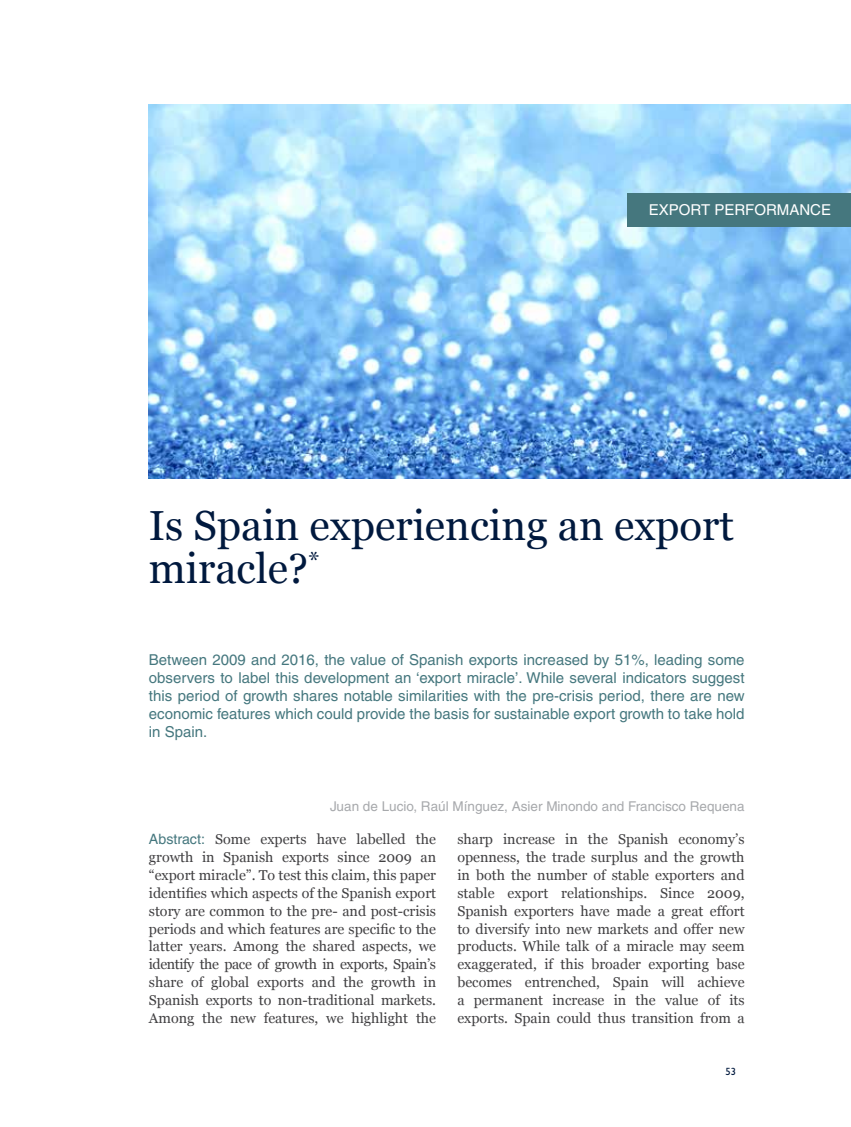
<style>
.page{position:relative;width:851px;height:1127px;background:#fff}
.page>*{position:absolute;margin:0;border:0;box-sizing:border-box;transform-origin:0 0}
.t1{font:42px/43.5px "Georgia";color:#00193e}
.t2{font:15px/18px "Helvetica";color:#45777e;text-align:justify}
.t3{font:15px "Helvetica";color:#fff}
.t4{font:14.25px/17.9px "Georgia";color:#414042;text-align:justify}
.t5{font:13.5px "Helvetica";color:#a7a9ac}
.t6{font:500 10.5px "Gill Sans MT Std";color:#00193e}
.s1{font-family:"Helvetica";color:#45777e}
</style>
<div class="page">
<img style="left:149px;top:104px;width:701px;height:374px">
<div style="left:627px;top:193px;width:223px;height:33px;background:#45777e"></div>
<p class="t3" style="left:648px;top:201px;width:184px">EXPORT PERFORMANCE</p>
<h1 class="t1" style="left:149px;top:504px;width:586px">Is Spain experiencing an export miracle?<sup>*</sup></h1>
<p class="t2" style="left:149px;top:650px;width:597px">Between 2009 and 2016, the value of Spanish exports increased by 51%, leading some observers to label this development an ‘export miracle’. While several indicators suggest this period of growth shares notable similarities with the pre-crisis period, there are new economic features which could provide the basis for sustainable export growth to take hold in Spain.</p>
<p class="t5" style="left:330px;top:799px;width:416px">Juan de Lucio, Raúl Mínguez, Asier Minondo and Francisco Requena</p>
<p class="t4" style="left:149px;top:831px;width:289px"><span class="s1">Abstract:</span> Some experts have labelled the growth in Spanish exports since 2009 an “export miracle”. To test this claim, this paper identifies which aspects of the Spanish export story are common to the pre- and post-crisis periods and which features are specific to the latter years. Among the shared aspects, we identify the pace of growth in exports, Spain’s share of global exports and the growth in Spanish exports to non-traditional markets.<br>Among the new features, we highlight the</p>
<p class="t4" style="left:457px;top:831px;width:289px">sharp increase in the Spanish economy’s openness, the trade surplus and the growth in both the number of stable exporters and stable export relationships. Since 2009, Spanish exporters have made a great effort to diversify into new markets and offer new products. While talk of a miracle may seem exaggerated, if this broader exporting base becomes entrenched, Spain will achieve a permanent increase in the value of its exports. Spain could thus transition from a</p>
<p class="t6" style="left:725px;top:1065px;width:12px">53</p>
</div>
